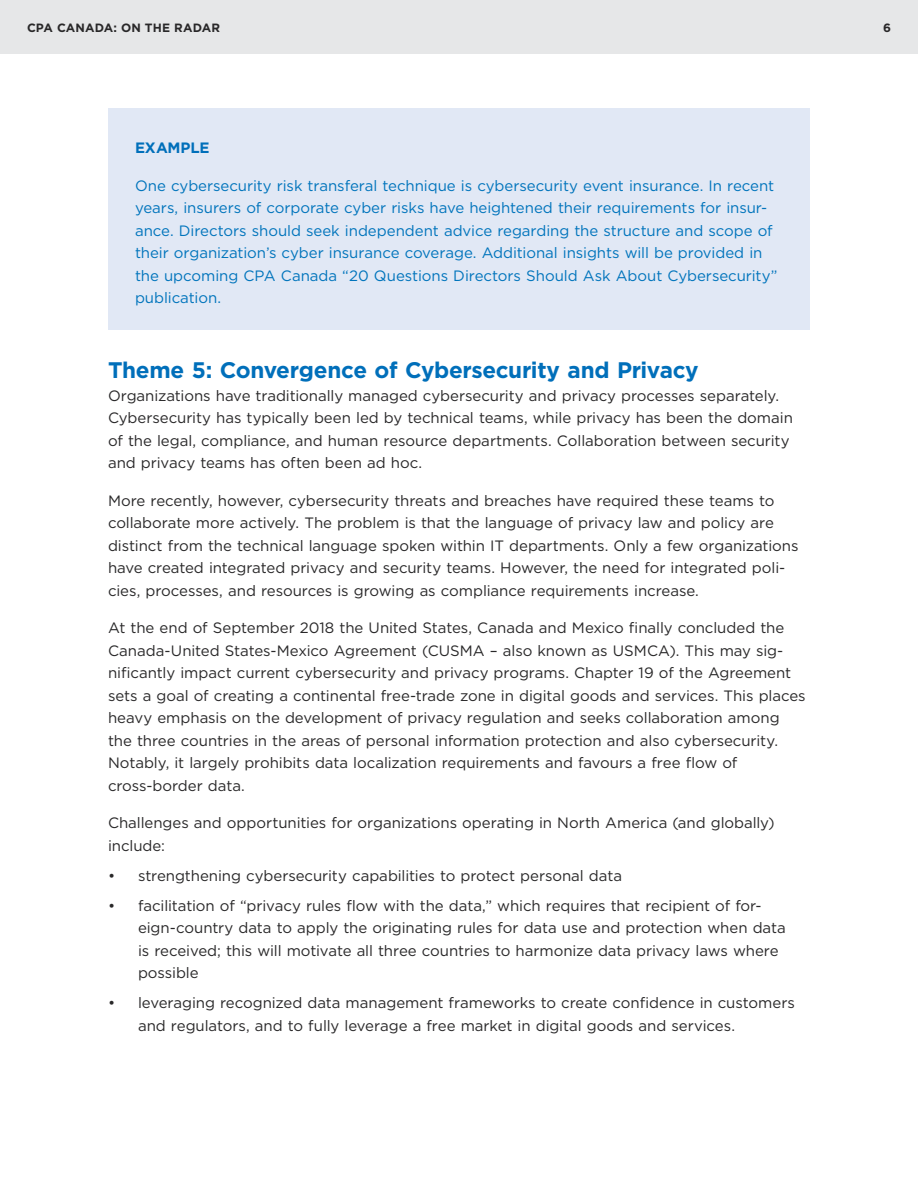
<style>
.page{position:relative;width:918px;height:1188px;background:#fff}
.page>*{position:absolute;margin:0;border:0;box-sizing:border-box;transform-origin:0 0}
.t1{font:700 22.5px "Gotham";letter-spacing:-.015em;color:#006fba}
.t2{font:15px/22.5px "Gotham";letter-spacing:-.005em;color:#292829}
.t3{font:15px/22.5px "Gotham";letter-spacing:-.005em;color:#0074bc}
.t4{font:700 15px "Gotham";letter-spacing:-.01em;color:#006fba}
.t5{font:700 12px "Gotham";letter-spacing:.005em;color:#292829}
</style>
<div class="page">
<div style="left:0;top:0;width:918px;height:54px;background:#e6e7e8"></div>
<div style="left:108px;top:108px;width:702px;height:222px;background:#e1e8f5"></div>
<p class="t5" style="left:27px;top:20px;width:195px">CPA CANADA: ON THE RADAR</p>
<p class="t5" style="left:883px;top:20px;width:9px">6</p>
<p class="t4" style="left:135px;top:138px;width:76px">EXAMPLE</p>
<p class="t3" style="left:135px;top:174px;width:644px">One cybersecurity risk transferal technique is cybersecurity event insurance. In recent years, insurers of corporate cyber risks have heightened their requirements for insur&shy;ance. Directors should seek independent advice regarding the structure and scope of their organization’s cyber insurance coverage. Additional insights will be provided in the upcoming CPA Canada “20 Questions Directors Should Ask About Cybersecurity” publication.</p>
<h1 class="t1" style="left:108px;top:355px;width:592px">Theme 5: Convergence of Cybersecurity and Privacy</h1>
<p class="t2" style="left:108px;top:384px;width:686px">Organizations have traditionally managed cybersecurity and privacy processes separately.<br>Cybersecurity has typically been led by technical teams, while privacy has been the domain of the legal, compliance, and human resource departments. Collaboration between security and privacy teams has often been ad hoc.</p>
<p class="t2" style="left:108px;top:489px;width:692px">More recently, however, cybersecurity threats and breaches have required these teams to collaborate more actively. The problem is that the language of privacy law and policy are distinct from the technical language spoken within IT departments. Only a few organizations have created integrated privacy and security teams. However, the need for integrated poli&shy;cies, processes, and resources is growing as compliance requirements increase.</p>
<p class="t2" style="left:108px;top:616px;width:699px">At the end of September 2018 the United States, Canada and Mexico finally concluded the Canada-United States-Mexico Agreement (CUSMA – also known as USMCA). This may sig&shy;nificantly impact current cybersecurity and privacy programs. Chapter 19 of the Agreement sets a goal of creating a continental free-trade zone in digital goods and services. This places heavy emphasis on the development of privacy regulation and seeks collaboration among the three countries in the areas of personal information protection and also cybersecurity.<br>Notably, it largely prohibits data localization requirements and favours a free flow of cross-border data.</p>
<p class="t2" style="left:108px;top:811px;width:668px">Challenges and opportunities for organizations operating in North America (and globally) include:</p>
<p class="t2" style="left:108px;top:864px;width:516px">• strengthening cybersecurity capabilities to protect personal data</p>
<p class="t2" style="left:138px;top:894px;width:649px;text-indent:-30px">• facilitation of “privacy rules flow with the data,” which requires that recipient of for&shy;eign-country data to apply the originating rules for data use and protection when data is received; this will motivate all three countries to harmonize data privacy laws where possible</p>
<p class="t2" style="left:138px;top:991px;width:658px;text-indent:-30px">• leveraging recognized data management frameworks to create confidence in customers and regulators, and to fully leverage a free market in digital goods and services.</p>
</div>
